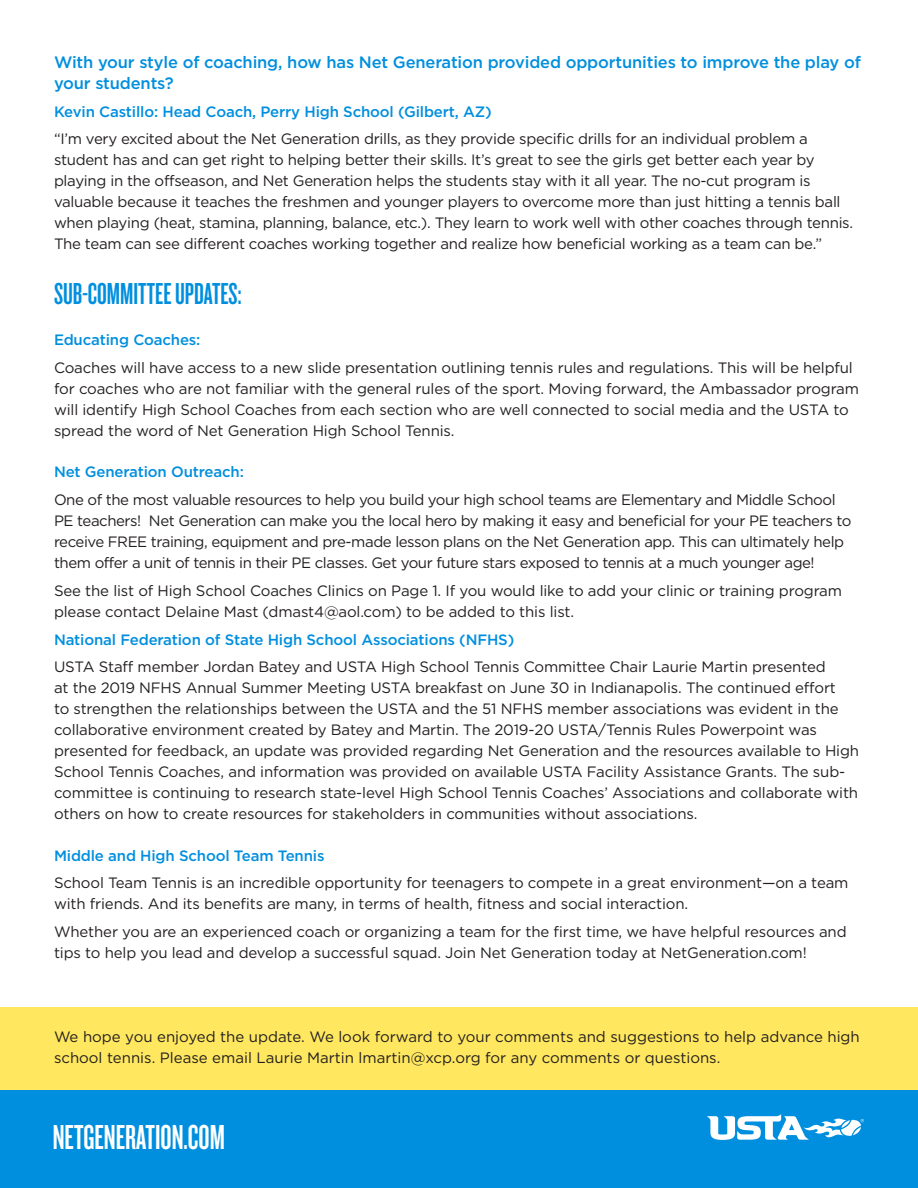
<style>
.page{position:relative;width:918px;height:1188px;background:#fff}
.page>*{position:absolute;margin:0;border:0;box-sizing:border-box;transform-origin:0 0}
.t1{font:36px "Knockout HTF47 Bantamweight";color:#fff}
.t2{font:31.5px "Knockout HTF47 Bantamweight";color:#008fde}
.t3{font:500 16.5px/21px "Gotham";letter-spacing:-.01em;color:#008fde}
.t4{font:15px/21px "Gotham";letter-spacing:-.01em;color:#231f20}
.t5{font:15px/21px "Gotham";letter-spacing:-.03em;color:#231f20}
.t6{font:500 15px "Gotham";letter-spacing:-.01em;color:#008fde}
</style>
<div class="page">
<div style="left:0;top:1007px;width:918px;height:83px;background:#ffe75f"></div>
<div style="left:0;top:1090px;width:918px;height:98px;background:#008fde"></div>
<svg style="left:707px;top:1114px;width:157px;height:26px"></svg>
<p class="t3" style="left:54px;top:51px;width:808px">With your style of coaching, how has Net Generation provided opportunities to improve the play of your students?</p>
<p class="t6" style="left:54px;top:103px;width:439px">Kevin Castillo: Head Coach, Perry High School (Gilbert, AZ)</p>
<p class="t4" style="left:54px;top:128px;width:801px">“I’m very excited about the Net Generation drills, as they provide specific drills for an individual problem a student has and can get right to helping better their skills. It’s great to see the girls get better each year by playing in the offseason, and Net Generation helps the students stay with it all year. The no-cut program is valuable because it teaches the freshmen and younger players to overcome more than just hitting a tennis ball when playing (heat, stamina, planning, balance, etc.). They learn to work well with other coaches through tennis.<br>The team can see different coaches working together and realize how beneficial working as a team can be.”</p>
<p class="t2" style="left:54px;top:278px;width:189px">SUB-COMMITTEE UPDATES:</p>
<p class="t6" style="left:54px;top:331px;width:148px">Educating Coaches:</p>
<p class="t4" style="left:54px;top:357px;width:807px">Coaches will have access to a new slide presentation outlining tennis rules and regulations. This will be helpful for coaches who are not familiar with the general rules of the sport. Moving forward, the Ambassador program will identify High School Coaches from each section who are well connected to social media and the USTA to spread the word of Net Generation High School Tennis.</p>
<p class="t6" style="left:54px;top:463px;width:191px">Net Generation Outreach:</p>
<p class="t5" style="left:54px;top:489px;width:799px">One of the most valuable resources to help you build your high school teams are Elementary and Middle School PE teachers! Net Generation can make you the local hero by making it easy and beneficial for your PE teachers to receive FREE training, equipment and pre-made lesson plans on the Net Generation app. This can ultimately help them offer a unit of tennis in their PE classes. Get your future stars exposed to tennis at a much younger age!</p>
<p class="t4" style="left:54px;top:580px;width:790px">See the list of High School Coaches Clinics on Page 1. If you would like to add your clinic or training program please contact Delaine Mast (dmast4@aol.com) to be added to this list.</p>
<p class="t6" style="left:54px;top:631px;width:462px">National Federation of State High School Associations (NFHS)</p>
<p class="t4" style="left:54px;top:656px;width:807px">USTA Staff member Jordan Batey and USTA High School Tennis Committee Chair Laurie Martin presented<br>at the 2019 NFHS Annual Summer Meeting USTA breakfast on June 30 in Indianapolis. The continued effort<br>to strengthen the relationships between the USTA and the 51 NFHS member associations was evident in the collaborative environment created by Batey and Martin. The 2019-20 USTA/Tennis Rules Powerpoint was presented for feedback, an update was provided regarding Net Generation and the resources available to High School Tennis Coaches, and information was provided on available USTA Facility Assistance Grants. The sub&shy;committee is continuing to research state-level High School Tennis Coaches’ Associations and collaborate with others on how to create resources for stakeholders in communities without associations.</p>
<p class="t6" style="left:54px;top:847px;width:272px">Middle and High School Team Tennis</p>
<p class="t4" style="left:54px;top:872px;width:796px">School Team Tennis is an incredible opportunity for teenagers to compete in a great environment—on a team with friends. And its benefits are many, in terms of health, fitness and social interaction.</p>
<p class="t4" style="left:54px;top:921px;width:794px">Whether you are an experienced coach or organizing a team for the first time, we have helpful resources and tips to help you lead and develop a successful squad. Join Net Generation today at NetGeneration.com!</p>
<p class="t4" style="left:54px;top:1026px;width:807px">We hope you enjoyed the update. We look forward to your comments and suggestions to help advance high school tennis. Please email Laurie Martin lmartin@xcp.org for any comments or questions.</p>
<p class="t1" style="left:53px;top:1119px;width:174px">NETGENERATION.COM</p>
</div>
